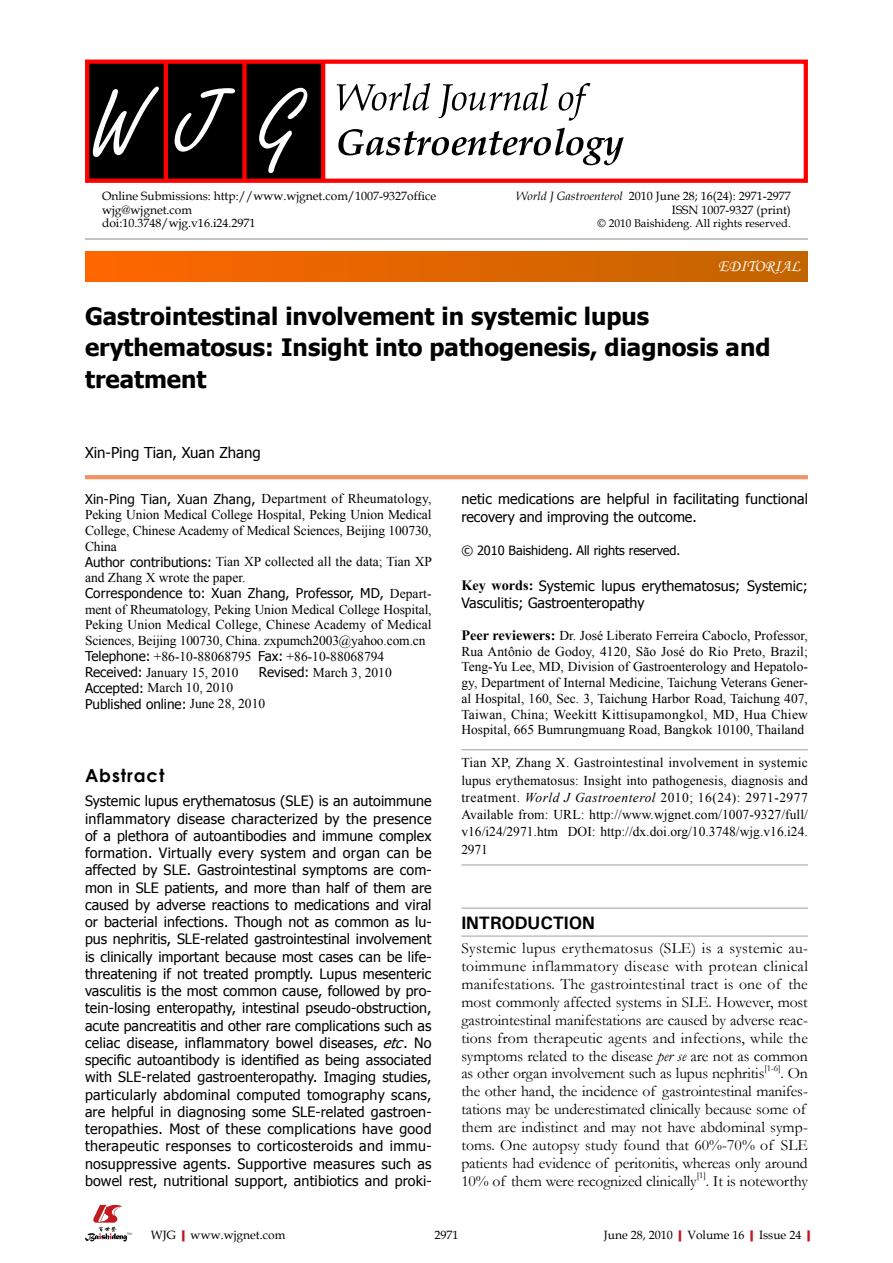
<style>
.page{position:relative;width:893px;height:1263px;background:#fff}
.page>*{position:absolute;margin:0;border:0;box-sizing:border-box;transform-origin:0 0}
.t1{font:700 24px/31.5px "Tahoma";color:#000}
.t2{font:700 18px "Univers";letter-spacing:-.01em;color:#000}
.t3{font:700 18px "Century Gothic";letter-spacing:.05em;color:#000}
.t4{font:16.5px "Monotype Corsiva";color:#fff}
.t5{font:15.75px/17.9px "Garamond";letter-spacing:-.01em;color:#000;text-align:justify}
.t6{font:15px "Tahoma";color:#000}
.t7{font:14.25px/17.2px "Tahoma";letter-spacing:.005em;color:#000}
.t8{font:13.5px/15.8px "Times New Roman";color:#000}
.t9{font:13.5px "Tahoma";letter-spacing:.01em;color:#000}
.t10{font:12.75px "Tahoma";letter-spacing:-.005em;color:#000}
.t11{font:12px/13.5px "Book Antiqua";color:#000;text-align:right}
.t12{font:11.25px "Book Antiqua";color:#000}
.t13{font:9.15px "Garamond";color:#000}
.s1{font-style:italic}
.s2{font-family:"Tahoma"}
.s3{font-family:"Times New Roman"}
.s4{font-family:"Times New Roman";font-weight:700}
.s5{font-weight:700;font-size:14.25px}
.s6{font-weight:700;color:#c01920}
</style>
<div class="page">
<hr style="left:85px;top:475px;width:723px;height:4px;background:#f19465">
<div style="left:85px;top:252px;width:723px;height:29px;background:linear-gradient(to right,#f60,#c16500)"></div>
<hr style="left:85px;top:239px;width:723px;height:1px;background:#898989">
<div style="left:87px;top:61px;width:236px;height:121px;background:#000"></div>
<hr style="left:164px;top:61px;width:4px;height:121px;background:#f00">
<div style="left:242px;top:61px;width:5px;height:121px;background:#f00"></div>
<hr style="left:321px;top:61px;width:4px;height:121px;background:#f00">
<div style="left:85px;top:60px;width:723px;height:123px;border:4px solid #f00"></div>
<svg style="left:259px;top:88px;width:48px;height:85px"></svg>
<svg style="left:175px;top:88px;width:60px;height:64px"></svg>
<svg style="left:93px;top:87px;width:66px;height:70px"></svg>
<svg style="left:337px;top:83px;width:253px;height:38px"></svg>
<svg style="left:338px;top:128px;width:286px;height:37px"></svg>
<svg style="left:85px;top:1205px;width:48px;height:36px"></svg>
<hr style="left:461px;top:749px;width:347px;height:1px;background:#9f9fa0">
<hr style="left:461px;top:865px;width:347px;height:1px;background:#9f9fa0">
<hr style="left:461px;top:908px;width:347px;height:1px;background:#9f9fa0">
<hr style="left:461px;top:936px;width:347px;height:1px;background:#9f9fa0">
<p class="t11" style="left:102px;top:189px;width:336px;text-align:left">Online Submissions: http://www.wjgnet.com/1007-9327office wjg@wjgnet.com<br>doi:10.3748/wjg.v16.i24.2971</p>
<p class="t11" style="left:516px;top:189px;width:276px"><span class="s1">World J Gastroenterol</span> 2010 June 28; 16(24): 2971-2977<br>ISSN 1007-9327 (print)</p>
<p class="t12" style="left:598px;top:215px;width:195px">© 2010 Baishideng. All rights reserved.</p>
<p class="t4" style="left:718px;top:256px;width:84px">EDITORIAL</p>
<h1 class="t1" style="left:85px;top:298px;width:687px">Gastrointestinal involvement in systemic lupus erythematosus: Insight into pathogenesis, diagnosis and treatment</h1>
<p class="t6" style="left:85px;top:442px;width:177px">Xin-Ping Tian, Xuan Zhang</p>
<p class="t8" style="left:85px;top:491px;width:349px"><span class="s2">Xin-Ping Tian, Xuan Zhang,</span> Department of Rheumatology, Peking Union Medical College Hospital, Peking Union Medical College, Chinese Academy of Medical Sciences, Beijing 100730, China<br><span class="s2">Author contributions:</span> Tian XP collected all the data; Tian XP and Zhang X wrote the paper.</p>
<p class="t9" style="left:85px;top:584px;width:348px">Correspondence to: Xuan Zhang, Professor, MD, <span class="s3">Depart-</span></p>
<p class="t8" style="left:85px;top:601px;width:348px">ment of Rheumatology, Peking Union Medical College Hospital, Peking Union Medical College, Chinese Academy of Medical Sciences, Beijing 100730, China. zxpumch2003@yahoo.com.cn <span class="s2">Telephone:</span> +86-10-88068795 <span class="s2">Fax:</span> +86-10-88068794<br><span class="s2">Received:</span> January 15, 2010</p>
<p class="t8" style="left:259px;top:664px;width:134px"><span class="s2">Revised:</span> March 3, 2010</p>
<p class="t8" style="left:85px;top:680px;width:150px"><span class="s2">Accepted:</span> March 10, 2010</p>
<p class="t9" style="left:85px;top:695px;width:182px">Published online: <span class="s3">June 28, 2010</span></p>
<p class="t3" style="left:85px;top:762px;width:81px">Abstract</p>
<p class="t7" style="left:85px;top:792px;width:348px;text-align:justify">Systemic lupus erythematosus (SLE) is an autoimmune inflammatory disease characterized by the presence of a plethora of autoantibodies and immune complex formation. Virtually every system and organ can be affected by SLE. Gastrointestinal symptoms are com&shy;mon in SLE patients, and more than half of them are caused by adverse reactions to medications and viral or bacterial infections. Though not as common as lu&shy;pus nephritis, SLE-related gastrointestinal involvement is clinically important because most cases can be life&shy;threatening if not treated promptly. Lupus mesenteric vasculitis is the most common cause, followed by pro&shy;tein-losing enteropathy, intestinal pseudo-obstruction, acute pancreatitis and other rare complications such as celiac disease, inflammatory bowel diseases, <span class="s1">etc</span>. No specific autoantibody is identified as being associated with SLE-related gastroenteropathy. Imaging studies, particularly abdominal computed tomography scans, are helpful in diagnosing some SLE-related gastroen&shy;teropathies. Most of these complications have good therapeutic responses to corticosteroids and immu&shy;nosuppressive agents. Supportive measures such as bowel rest, nutritional support, antibiotics and proki-</p>
<p class="t7" style="left:461px;top:490px;width:348px">netic medications are helpful in facilitating functional recovery and improving the outcome.</p>
<p class="t10" style="left:461px;top:542px;width:221px">© 2010 Baishideng. All rights reserved.</p>
<p class="t7" style="left:461px;top:576px;width:348px"><span class="s4">Key words:</span> Systemic lupus erythematosus; Systemic;<br>Vasculitis; Gastroenteropathy</p>
<p class="t8" style="left:461px;top:627px;width:348px;text-align:justify"><span class="s5">Peer reviewers:</span> Dr. José Liberato Ferreira Caboclo, Professor, Rua Antônio de Godoy, 4120, São José do Rio Preto, Brazil; Teng-Yu Lee, MD, Division of Gastroenterology and Hepatolo&shy;gy, Department of Internal Medicine, Taichung Veterans Gener&shy;al Hospital, 160, Sec. 3, Taichung Harbor Road, Taichung 407, Taiwan, China; Weekitt Kittisupamongkol, MD, Hua Chiew Hospital, 665 Bumrungmuang Road, Bangkok 10100, Thailand</p>
<p class="t8" style="left:461px;top:754px;width:348px;line-height:17.2px;text-align:justify">Tian XP, Zhang X. Gastrointestinal involvement in systemic lupus erythematosus: Insight into pathogenesis, diagnosis and treatment. <span class="s1">World J Gastroenterol</span> 2010; 16(24): 2971-2977<br>Available from: URL: http://www.wjgnet.com/1007-9327/full/ v16/i24/2971.htm DOI: http://dx.doi.org/10.3748/wjg.v16.i24.<br>2971</p>
<p class="t2" style="left:461px;top:911px;width:135px">INTRODUCTION</p>
<p class="t5" style="left:461px;top:939px;width:348px">Systemic lupus erythematosus (SLE) is a systemic au&shy;toimmune inflammatory disease with protean clinical manifestations. The gastrointestinal tract is one of the most commonly affected systems in SLE. However, most gastrointestinal manifestations are caused by adverse reac&shy;tions from therapeutic agents and infections, while the symptoms related to the disease <span class="s1">per se</span> are not as common as other organ involvement such as lupus nephritis</p>
<p class="t13" style="left:764px;top:1062px;width:18px">[1-6]</p>
<p class="t5" style="left:461px;top:1064px;width:348px;text-align:left;text-indent:319px">. On the other hand, the incidence of gastrointestinal manifes&shy;tations may be underestimated clinically because some of them are indistinct and may not have abdominal symp&shy;toms. One autopsy study found that 60%-70% of SLE patients had evidence of peritonitis, whereas only around 10% of them were recognized clinically</p>
<p class="t13" style="left:697px;top:1169px;width:11px">[1]</p>
<p class="t5" style="left:706px;top:1171px;width:104px">. It is noteworthy</p>
<p class="t11" style="left:151px;top:1227px;width:136px">WJG<span class="s6">|</span>www.wjgnet.com</p>
<p class="t11" style="left:434px;top:1227px;width:25px">2971</p>
<p class="t11" style="left:604px;top:1227px;width:214px">June 28, 2010<span class="s6">|</span>Volume 16<span class="s6">|</span>Issue 24<span class="s6">|</span></p>
</div>
